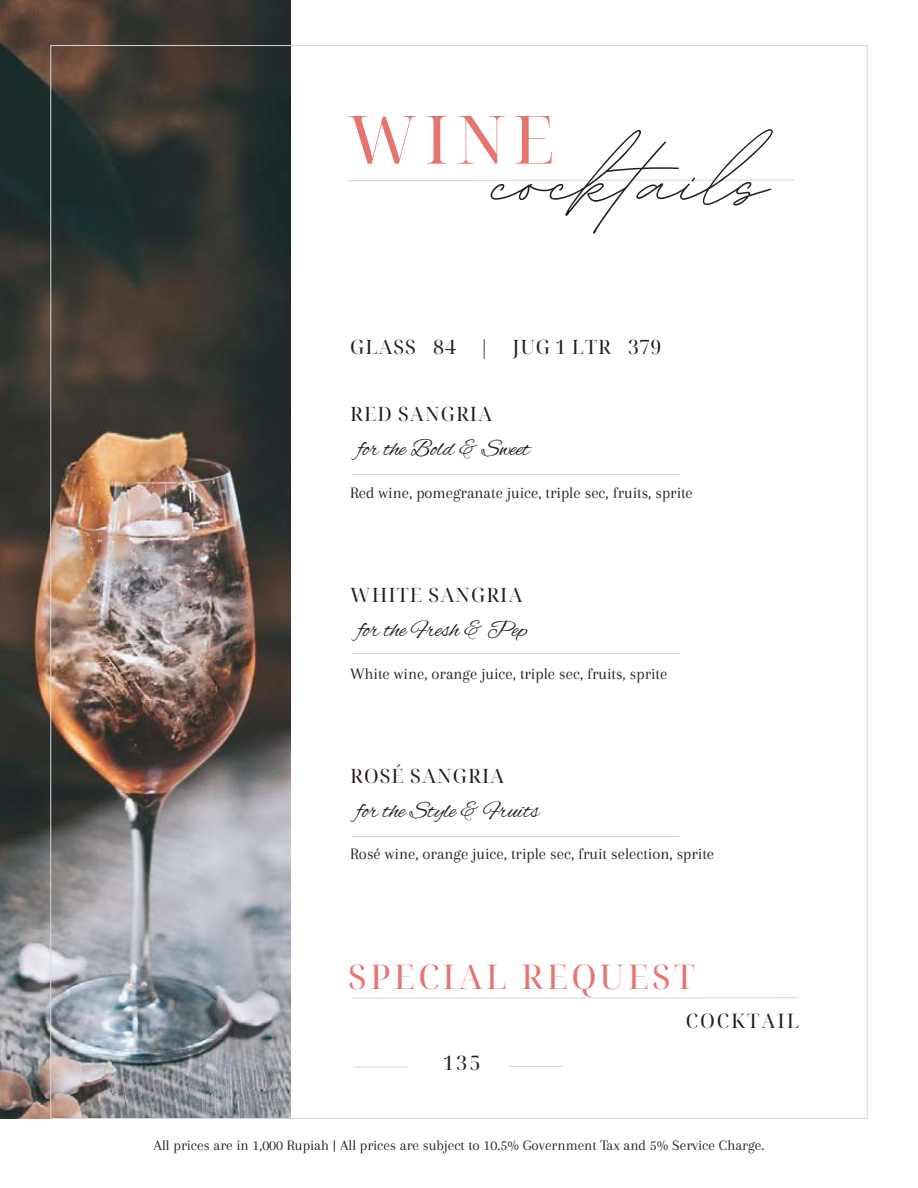
<style>
.page{position:relative;width:918px;height:1188px;background:#fff}
.page>*{position:absolute;margin:0;border:0;box-sizing:border-box;transform-origin:0 0}
.t1{font:136.05px "BD Script";color:#231f20}
.t2{font:66.75px "Noto Serif Display";color:#e67470}
.t3{font:34.05px "Noto Serif Display";letter-spacing:.1em;color:#e67470}
.t4{font:24px "Alex Brush";color:#231f20}
.t5{font:19.95px "Noto Serif Display";letter-spacing:.1em;color:#271e1e}
.t6{font:19.8px "Noto Serif Display";letter-spacing:.05em;color:#271e1e}
.t7{font:16.5px "Arapey";color:#231f20}
.t8{font:15px "Arapey";color:#231f20}
</style>
<div class="page">
<img style="left:0;top:0;width:290px;height:1118px">
<svg style="left:348px;top:179px;width:446px;height:2px"></svg>
<svg style="left:352px;top:997px;width:447px;height:2px"></svg>
<hr style="left:509px;top:1066px;width:54px;height:1px;background:#d6d8dd">
<hr style="left:353px;top:1066px;width:54px;height:1px;background:#d6d8dd">
<hr style="left:352px;top:474px;width:327px;height:1px;background:#d1d3d4">
<hr style="left:352px;top:653px;width:327px;height:1px;background:#d1d3d4">
<hr style="left:352px;top:836px;width:327px;height:1px;background:#d1d3d4">
<h2 class="t2" style="left:348px;top:94px;width:208px">WINE</h2>
<h1 class="t1" style="left:493px;top:72px;width:353px">cocktailsds</h1>
<p class="t6" style="left:350px;top:334px;width:313px">GLASS 84 | JUG 1 LTR 379</p>
<p class="t6" style="left:350px;top:401px;width:143px">RED SANGRIA</p>
<h3 class="t4" style="left:357px;top:432px;width:174px">for the Bold &amp; Sweet</h3>
<p class="t7" style="left:350px;top:484px;width:344px">Red wine, pomegranate juice, triple sec, fruits, sprite</p>
<p class="t6" style="left:350px;top:581px;width:174px">WHITE SANGRIA</p>
<h3 class="t4" style="left:357px;top:613px;width:172px">for the Fresh &amp; Pep</h3>
<p class="t7" style="left:350px;top:664px;width:319px">White wine, orange juice, triple sec, fruits, sprite</p>
<p class="t6" style="left:350px;top:762px;width:155px">ROSÉ SANGRIA</p>
<h3 class="t4" style="left:356px;top:794px;width:185px">for the Style &amp; Fruits</h3>
<p class="t7" style="left:350px;top:845px;width:365px">Rosé wine, orange juice, triple sec, fruit selection, sprite</p>
<h3 class="t3" style="left:348px;top:954px;width:348px">SPECIAL REQUEST</h3>
<p class="t5" style="left:443px;top:1050px;width:39px">135</p>
<p class="t5" style="left:686px;top:1007px;width:115px">COCKTAIL</p>
<p class="t8" style="left:154px;top:1136px;width:612px">All prices are in 1,000 Rupiah | All prices are subject to 10.5% Government Tax and 5% Service Charge.</p>
</div>
